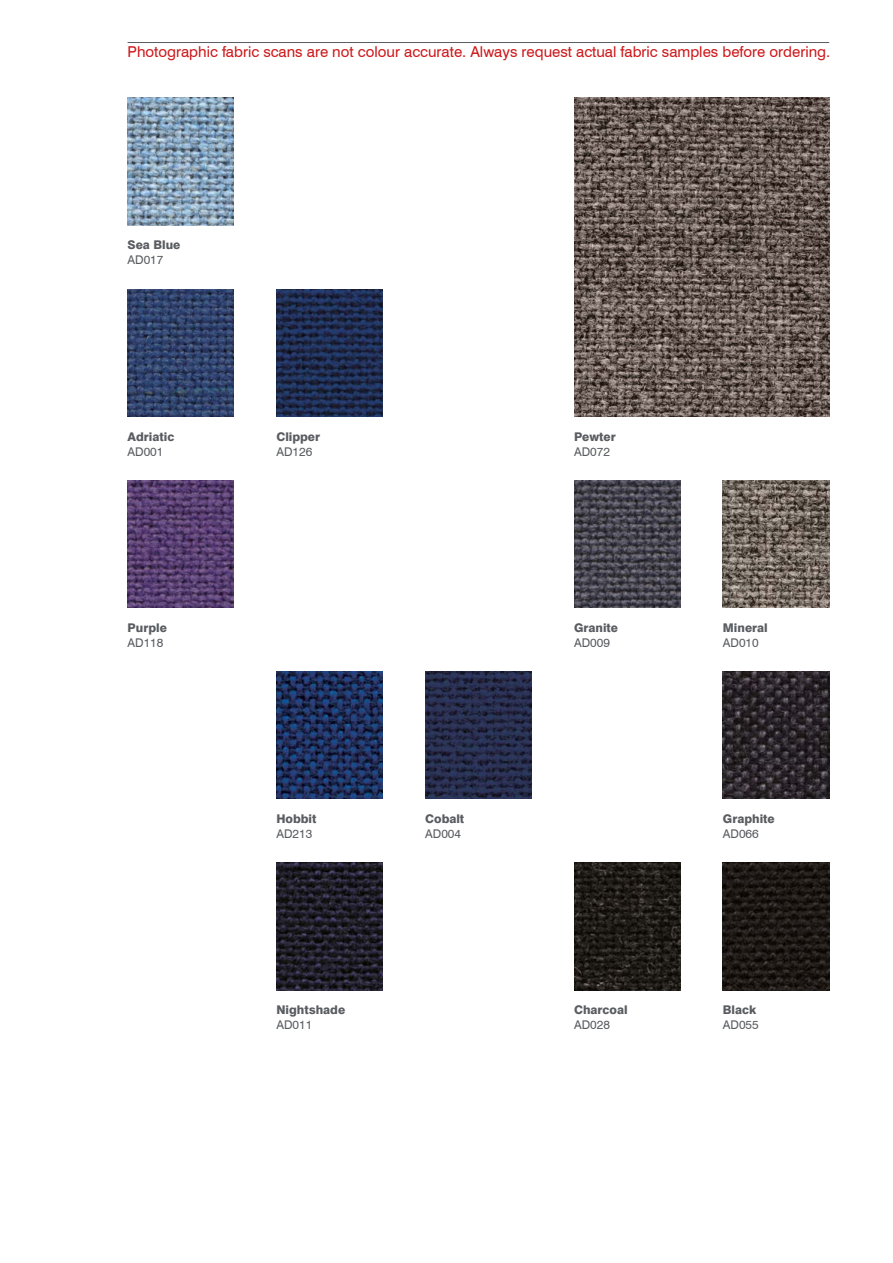
<style>
.page{position:relative;width:893px;height:1263px;background:#fff}
.page>*{position:absolute;margin:0;border:0;box-sizing:border-box;transform-origin:0 0}
.t1{font:15px "Swiss 721 BT";color:#cd171a}
.t2{font:800 12px "Swiss 721 BT";color:#595c61}
.t3{font:12px "Swiss 721 BT";color:#595c61}
</style>
<div class="page">
<hr style="left:128px;top:42px;width:701px;height:1px;background:#595c61">
<img style="left:128px;top:98px;width:106px;height:127px">
<img style="left:574px;top:98px;width:255px;height:319px">
<img style="left:128px;top:289px;width:106px;height:128px">
<img style="left:276px;top:289px;width:107px;height:128px">
<img style="left:128px;top:480px;width:106px;height:128px">
<img style="left:574px;top:480px;width:106px;height:128px">
<img style="left:723px;top:480px;width:106px;height:128px">
<img style="left:276px;top:671px;width:107px;height:128px">
<img style="left:425px;top:671px;width:106px;height:128px">
<img style="left:723px;top:671px;width:106px;height:128px">
<img style="left:276px;top:862px;width:107px;height:128px">
<img style="left:574px;top:862px;width:106px;height:128px">
<img style="left:723px;top:862px;width:106px;height:128px">
<p class="t1" style="left:128px;top:43px;width:704px">Photographic fabric scans are not colour accurate. Always request actual fabric samples before ordering.</p>
<p class="t2" style="left:128px;top:238px;width:54px">Sea Blue</p>
<p class="t3" style="left:128px;top:253px;width:37px">AD017</p>
<p class="t2" style="left:128px;top:429px;width:48px">Adriatic</p>
<p class="t3" style="left:128px;top:444px;width:37px">AD001</p>
<p class="t2" style="left:128px;top:620px;width:41px">Purple</p>
<p class="t3" style="left:128px;top:635px;width:37px">AD118</p>
<p class="t2" style="left:276px;top:429px;width:45px">Clipper</p>
<p class="t3" style="left:276px;top:444px;width:37px">AD126</p>
<p class="t2" style="left:276px;top:811px;width:42px">Hobbit</p>
<p class="t3" style="left:276px;top:826px;width:37px">AD213</p>
<p class="t2" style="left:276px;top:1002px;width:70px">Nightshade</p>
<p class="t3" style="left:276px;top:1017px;width:37px">AD011</p>
<p class="t2" style="left:425px;top:811px;width:41px">Cobalt</p>
<p class="t3" style="left:425px;top:826px;width:37px">AD004</p>
<p class="t2" style="left:574px;top:429px;width:43px">Pewter</p>
<p class="t3" style="left:574px;top:444px;width:37px">AD072</p>
<p class="t2" style="left:574px;top:620px;width:46px">Granite</p>
<p class="t3" style="left:574px;top:635px;width:37px">AD009</p>
<p class="t2" style="left:574px;top:1002px;width:55px">Charcoal</p>
<p class="t3" style="left:574px;top:1017px;width:37px">AD028</p>
<p class="t2" style="left:723px;top:620px;width:46px">Mineral</p>
<p class="t3" style="left:723px;top:635px;width:37px">AD010</p>
<p class="t2" style="left:723px;top:811px;width:53px">Graphite</p>
<p class="t3" style="left:723px;top:826px;width:37px">AD066</p>
<p class="t2" style="left:723px;top:1002px;width:35px">Black</p>
<p class="t3" style="left:723px;top:1017px;width:37px">AD055</p>
</div>
